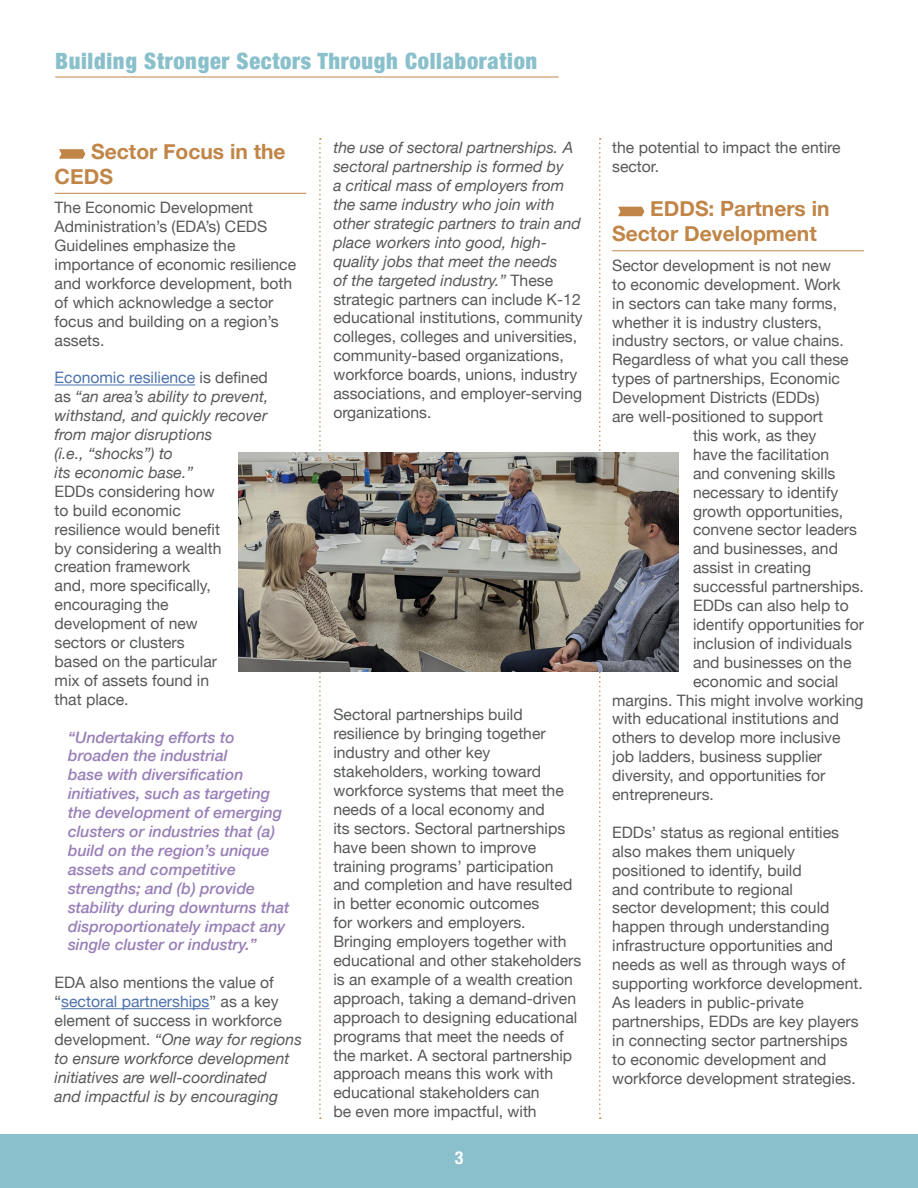
<style>
.page{position:relative;width:918px;height:1188px;background:#fff}
.page>*{position:absolute;margin:0;border:0;box-sizing:border-box;transform-origin:0 0}
.t1{font:900 condensed 22.5px "Helvetica Neue";letter-spacing:.03em;color:#89c0cb}
.subhead{font:700 21px/25.2px "Helvetica Neue";color:#c08547}
.t2{font:700 condensed 18px "Helvetica Neue";color:#fff}
.text_2{font:15.75px/18.9px "Helvetica Neue";color:#57585a}
.text_2-2{font:italic 15.75px/18.9px "Helvetica Neue";color:#57585a}
.text_2-3{font:italic 500 15.75px/18.9px "Helvetica Neue";color:#987fb7}
.s1{color:#4d72ac}
.s2{font-style:italic}
.s3{font-style:normal}
.s4{font-style:normal;color:#4d72ac}
</style>
<div class="page">
<div style="left:0;top:1134px;width:918px;height:54px;background:#89c0cb"></div>
<hr style="left:55px;top:77px;width:504px;height:1px;background:#c08547">
<svg style="left:319px;top:138px;width:2px;height:981px"></svg>
<svg style="left:599px;top:138px;width:2px;height:981px"></svg>
<hr style="left:55px;top:193px;width:251px;height:1px;background:#c08547">
<hr style="left:55px;top:385px;width:140px;height:1px;background:#4d72ac">
<hr style="left:61px;top:1008px;width:148px;height:1px;background:#4d72ac">
<svg style="left:59px;top:149px;width:26px;height:10px"></svg>
<hr style="left:612px;top:250px;width:252px;height:1px;background:#c08547">
<svg style="left:618px;top:207px;width:26px;height:9px"></svg>
<img style="left:238px;top:452px;width:441px;height:219px">
<h1 class="t1" style="left:55px;top:43px;width:484px">Building Stronger Sectors Through Collaboration</h1>
<p class="subhead" style="left:55px;top:139px;width:233px;text-indent:37px">Sector Focus in the<br>CEDS</p>
<p class="text_2" style="left:55px;top:199px;width:243px">The Economic Development<br>Administration’s (EDA’s) CEDS<br>Guidelines emphasize the importance of economic resilience and workforce development, both of which acknowledge a sector focus and building on a region’s assets.</p>
<p class="text_2" style="left:55px;top:369px;width:215px"><span class="s1">Economic resilience</span> is defined as <span class="s2">“an area’s ability to prevent, withstand, and quickly recover from major disruptions<br>(i.e., “shocks”) to<br>its economic base.”<br></span>EDDs considering how<br>to build economic<br>resilience would benefit<br>by considering a wealth creation framework<br>and, more specifically, encouraging the<br>development of new<br>sectors or clusters<br>based on the particular<br>mix of assets found in<br>that place.</p>
<p class="text_2-3" style="left:68px;top:726px;width:223px">“Undertaking efforts to broaden the industrial<br>base with diversification initiatives, such as targeting the development of emerging clusters or industries that (a) build on the region’s unique assets and competitive strengths; and (b) provide stability during downturns that disproportionately impact any single cluster or industry.”</p>
<p class="text_2-2" style="left:55px;top:974px;width:249px"><span class="s3">EDA also mentions the value of “</span><span class="s4">sectoral partnerships</span><span class="s3">” as a key element of success in workforce development.</span> “One way for regions to ensure workforce development initiatives are well-coordinated<br>and impactful is by encouraging</p>
<p class="text_2-2" style="left:333px;top:139px;width:251px">the use of sectoral partnerships. A sectoral partnership is formed by<br>a critical mass of employers from the same industry who join with other strategic partners to train and place workers into good, high&shy;quality jobs that meet the needs<br>of the targeted industry.” <span class="s3">These strategic partners can include K-12 educational institutions, community colleges, colleges and universities, community-based organizations, workforce boards, unions, industry associations, and employer-serving organizations.</span></p>
<p class="text_2" style="left:333px;top:706px;width:249px">Sectoral partnerships build resilience by bringing together industry and other key stakeholders, working toward workforce systems that meet the needs of a local economy and<br>its sectors. Sectoral partnerships have been shown to improve training programs’ participation and completion and have resulted in better economic outcomes<br>for workers and employers.<br>Bringing employers together with educational and other stakeholders is an example of a wealth creation approach, taking a demand-driven approach to designing educational programs that meet the needs of the market. A sectoral partnership approach means this work with educational stakeholders can<br>be even more impactful, with</p>
<p class="t2" style="left:455px;top:1143px;width:10px">3</p>
<p class="text_2" style="left:612px;top:139px;width:230px">the potential to impact the entire sector.</p>
<p class="subhead" style="left:612px;top:197px;width:219px;text-indent:38px">EDDS: Partners in<br>Sector Development</p>
<p class="text_2" style="left:612px;top:257px;width:220px">Sector development is not new</p>
<p class="text_2" style="left:612px;top:276px;width:230px">to economic development. Work</p>
<p class="text_2" style="left:612px;top:294px;width:226px">in sectors can take many forms,</p>
<p class="text_2" style="left:612px;top:313px;width:211px">whether it is industry clusters,</p>
<p class="text_2" style="left:612px;top:332px;width:233px">industry sectors, or value chains.</p>
<p class="text_2" style="left:612px;top:351px;width:238px">Regardless of what you call these</p>
<p class="text_2" style="left:612px;top:370px;width:229px">types of partnerships, Economic</p>
<p class="text_2" style="left:612px;top:389px;width:209px">Development Districts (EDDs)</p>
<p class="text_2" style="left:612px;top:408px;width:212px">are well-positioned to support</p>
<p class="text_2" style="left:693px;top:427px;width:125px">this work, as they</p>
<p class="text_2" style="left:693px;top:446px;width:138px">have the facilitation</p>
<p class="text_2" style="left:693px;top:465px;width:144px">and convening skills</p>
<p class="text_2" style="left:693px;top:483px;width:147px">necessary to identify</p>
<p class="text_2" style="left:693px;top:502px;width:152px">growth opportunities,</p>
<p class="text_2" style="left:693px;top:521px;width:165px">convene sector leaders</p>
<p class="text_2" style="left:693px;top:540px;width:147px">and businesses, and</p>
<p class="text_2" style="left:693px;top:559px;width:120px">assist in creating</p>
<p class="text_2" style="left:693px;top:578px;width:172px">successful partnerships.</p>
<p class="text_2" style="left:693px;top:597px;width:157px">EDDs can also help to</p>
<p class="text_2" style="left:693px;top:616px;width:172px">identify opportunities for</p>
<p class="text_2" style="left:693px;top:635px;width:160px">inclusion of individuals</p>
<p class="text_2" style="left:693px;top:654px;width:160px">and businesses on the</p>
<p class="text_2" style="left:693px;top:672px;width:147px">economic and social</p>
<p class="text_2" style="left:612px;top:691px;width:253px">margins. This might involve working</p>
<p class="text_2" style="left:612px;top:710px;width:228px">with educational institutions and</p>
<p class="text_2" style="left:612px;top:729px;width:230px">others to develop more inclusive</p>
<p class="text_2" style="left:612px;top:748px;width:212px">job ladders, business supplier</p>
<p class="text_2" style="left:612px;top:767px;width:215px">diversity, and opportunities for</p>
<p class="text_2" style="left:612px;top:786px;width:103px">entrepreneurs.</p>
<p class="text_2" style="left:612px;top:824px;width:252px">EDDs’ status as regional entities also makes them uniquely positioned to identify, build<br>and contribute to regional<br>sector development; this could happen through understanding infrastructure opportunities and needs as well as through ways of supporting workforce development.<br>As leaders in public-private partnerships, EDDs are key players in connecting sector partnerships to economic development and workforce development strategies.</p>
</div>
